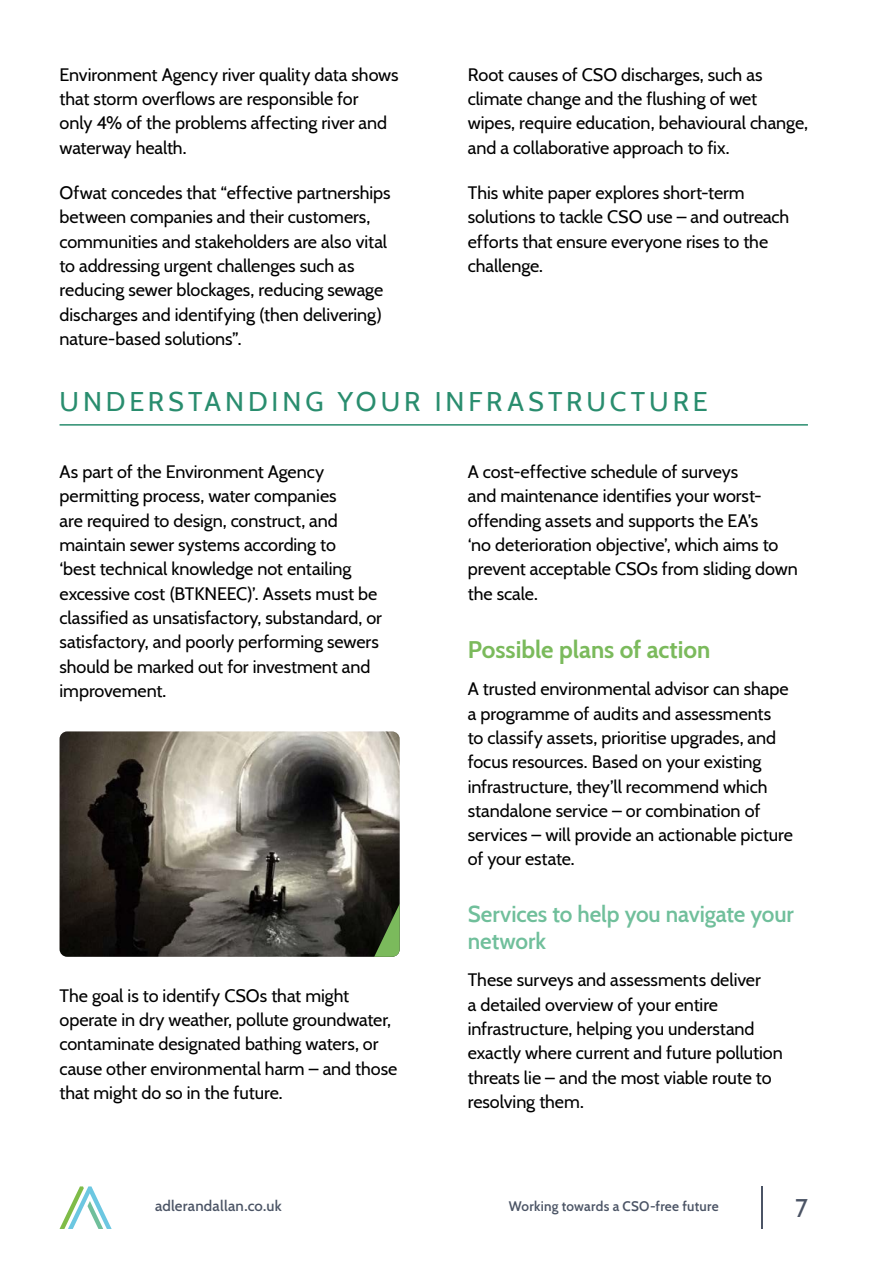
<style>
.page{position:relative;width:893px;height:1263px;background:#fff}
.page>*{position:absolute;margin:0;border:0;box-sizing:border-box;transform-origin:0 0}
.t1{font:27px "Cabin";letter-spacing:.145em;color:#298d6e}
.t2{font:25.5px "Cabin";color:#4b5465}
.t3{font:700 24px "Cabin";color:#7bba5c}
.t4{font:600 22.5px/27px "Cabin";letter-spacing:-.005em;color:#70bf9b}
.t5{font:18px/24.3px "Cabin";letter-spacing:-.005em;color:#000}
.t6{font:500 15px "Cabin";letter-spacing:.015em;color:#4b5465}
.t7{font:600 13.5px "Cabin";letter-spacing:.015em;color:#4b5465}
</style>
<div class="page">
<hr style="left:60px;top:424px;width:748px;height:2px;background:#298d6e">
<img style="left:60px;top:731px;width:340px;height:226px">
<svg style="left:374px;top:904px;width:26px;height:53px"></svg>
<svg style="left:60px;top:1186px;width:52px;height:43px"></svg>
<hr style="left:761px;top:1186px;width:1px;height:43px;background:#4b5465">
<p class="t5" style="left:60px;top:61px;width:341px">Environment Agency river quality data shows that storm overflows are responsible for<br>only 4% of the problems affecting river and waterway health.</p>
<p class="t5" style="left:60px;top:179px;width:333px">Ofwat concedes that “effective partnerships between companies and their customers, communities and stakeholders are also vital to addressing urgent challenges such as reducing sewer blockages, reducing sewage discharges and identifying (then delivering) nature-based solutions”.</p>
<p class="t5" style="left:468px;top:61px;width:342px">Root causes of CSO discharges, such as climate change and the flushing of wet wipes, require education, behavioural change, and a collaborative approach to fix.</p>
<p class="t5" style="left:468px;top:179px;width:323px">This white paper explores short-term solutions to tackle CSO use – and outreach efforts that ensure everyone rises to the challenge.</p>
<h1 class="t1" style="left:60px;top:381px;width:650px">UNDERSTANDING YOUR INFRASTRUCTURE</h1>
<p class="t5" style="left:60px;top:458px;width:324px">As part of the Environment Agency permitting process, water companies<br>are required to design, construct, and maintain sewer systems according to<br>‘best technical knowledge not entailing excessive cost (BTKNEEC)’. Assets must be classified as unsatisfactory, substandard, or satisfactory, and poorly performing sewers should be marked out for investment and improvement.</p>
<p class="t5" style="left:60px;top:982px;width:339px">The goal is to identify CSOs that might operate in dry weather, pollute groundwater, contaminate designated bathing waters, or cause other environmental harm – and those that might do so in the future.</p>
<p class="t5" style="left:468px;top:458px;width:331px">A cost-effective schedule of surveys<br>and maintenance identifies your worst&shy;offending assets and supports the EA’s<br>‘no deterioration objective’, which aims to prevent acceptable CSOs from sliding down the scale.</p>
<h3 class="t3" style="left:468px;top:631px;width:244px">Possible plans of action</h3>
<p class="t5" style="left:468px;top:676px;width:327px">A trusted environmental advisor can shape a programme of audits and assessments<br>to classify assets, prioritise upgrades, and focus resources. Based on your existing infrastructure, they’ll recommend which standalone service – or combination of services – will provide an actionable picture of your estate.</p>
<p class="t4" style="left:468px;top:899px;width:328px">Services to help you navigate your network</p>
<p class="t5" style="left:468px;top:967px;width:317px">These surveys and assessments deliver<br>a detailed overview of your entire infrastructure, helping you understand exactly where current and future pollution threats lie – and the most viable route to resolving them.</p>
<p class="t6" style="left:155px;top:1194px;width:128px">adlerandallan.co.uk</p>
<p class="t7" style="left:509px;top:1196px;width:211px">Working towards a CSO-free future</p>
<h2 class="t2" style="left:795px;top:1187px;width:14px">7</h2>
</div>
